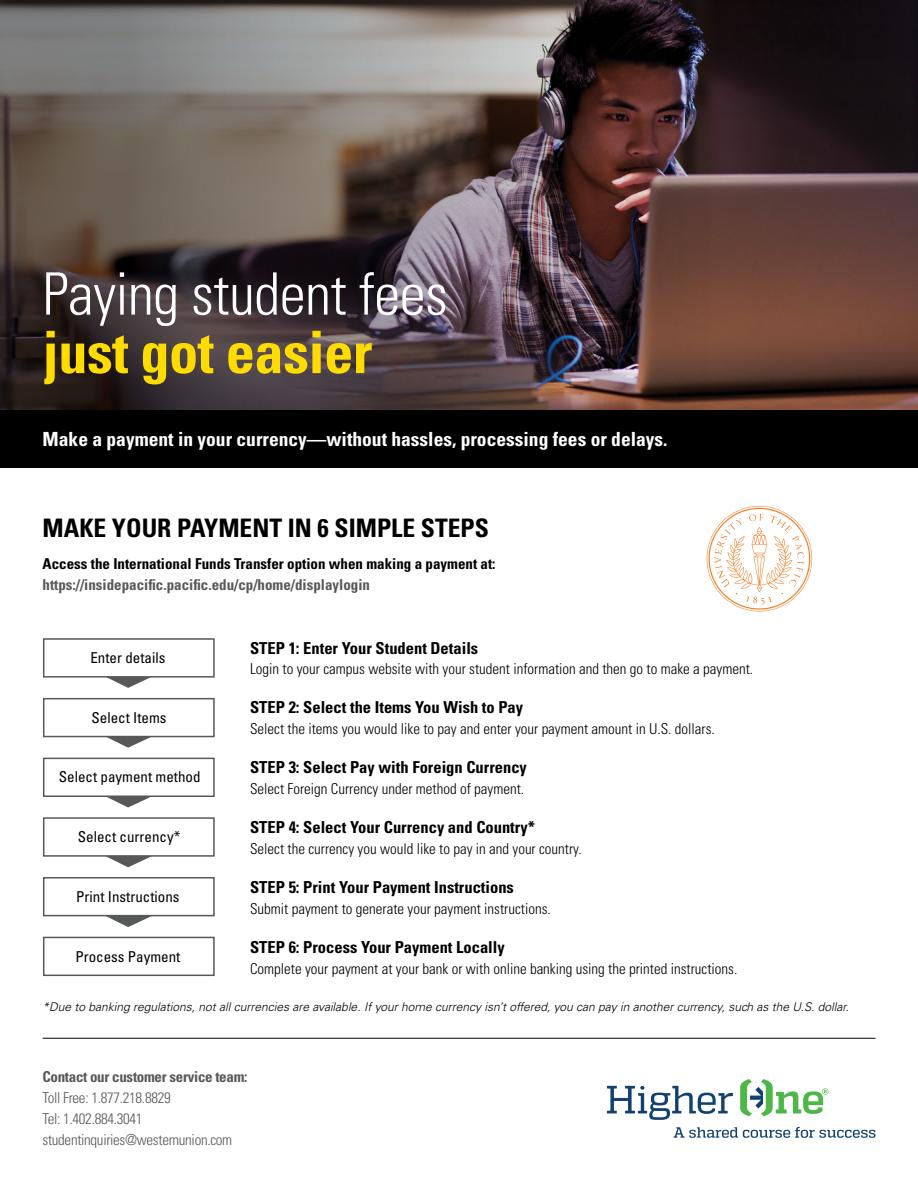
<style>
.page{position:relative;width:918px;height:1188px;background:#fff}
.page>*{position:absolute;margin:0;border:0;box-sizing:border-box;transform-origin:0 0}
.t1{font:300 condensed 58.5px "Univers LT Std";letter-spacing:-.01em;color:#fff}
.t2{font:700 condensed 58.5px "Univers LT Std";letter-spacing:-.01em;color:#ffdc01}
.t3{font:700 condensed 25.5px "Univers LT Std";color:#000001}
.t4{font:700 condensed 19.5px "Univers LT Std";color:#fff}
.t5{font:700 condensed 16.5px "Univers LT Std";color:#000001}
.t6{font:300 condensed 15px "Univers LT Std";color:#000001}
.t7{font:condensed 15px "Univers LT Std";color:#000001}
.t8{font:300 condensed 15px/21px "Univers LT Std";letter-spacing:-.02em;color:#57585a}
.t9{font:700 condensed 15px "Univers LT Std";color:#000001}
.t10{font:700 condensed 15px "Univers LT Std";color:#57585a}
.t11{font:700 condensed 15px "Univers LT Std";letter-spacing:-.02em;color:#57585a}
.t12{font:italic 300 12px "Univers LT Std";color:#000001}
</style>
<div class="page">
<svg style="left:107px;top:857px;width:43px;height:10px"></svg>
<svg style="left:102px;top:916px;width:54px;height:11px"></svg>
<svg style="left:108px;top:678px;width:41px;height:10px"></svg>
<svg style="left:107px;top:797px;width:44px;height:11px"></svg>
<svg style="left:102px;top:737px;width:54px;height:11px"></svg>
<div style="left:43px;top:638px;width:172px;height:40px;background:#fff;border:2px solid #57585a"></div>
<div style="left:43px;top:698px;width:172px;height:39px;background:#fff;border:2px solid #57585a"></div>
<div style="left:43px;top:758px;width:172px;height:39px;background:#fff;border:2px solid #57585a"></div>
<div style="left:43px;top:817px;width:172px;height:40px;background:#fff;border:2px solid #57585a"></div>
<div style="left:43px;top:937px;width:172px;height:39px;background:#fff;border:2px solid #57585a"></div>
<div style="left:43px;top:877px;width:172px;height:39px;background:#fff;border:2px solid #57585a"></div>
<img style="left:710px;top:0;width:208px;height:410px">
<img style="left:0;top:0;width:710px;height:410px">
<div style="left:0;top:410px;width:918px;height:57px;background:#000001"></div>
<hr style="left:43px;top:1038px;width:832px;height:1px;background:#000001">
<svg style="left:707px;top:506px;width:105px;height:105px"></svg>
<svg style="left:673px;top:1127px;width:202px;height:11px"></svg>
<svg style="left:607px;top:1079px;width:221px;height:41px"></svg>
<h1 class="t1" style="left:43px;top:259px;width:407px">Paying student fees</h1>
<h1 class="t2" style="left:43px;top:316px;width:331px">just got easier</h1>
<h3 class="t4" style="left:43px;top:427px;width:626px">Make a payment in your currency—without hassles, processing fees or delays.</h3>
<h2 class="t3" style="left:43px;top:512px;width:448px">MAKE YOUR PAYMENT IN 6 SIMPLE STEPS</h2>
<p class="t9" style="left:43px;top:555px;width:454px">Access the International Funds Transfer option when making a payment at:</p>
<p class="t10" style="left:43px;top:576px;width:329px">https://insidepacific.pacific.edu/cp/home/displaylogin</p>
<p class="t7" style="left:90px;top:648px;width:76px">Enter details</p>
<p class="t7" style="left:92px;top:708px;width:76px">Select Items</p>
<p class="t7" style="left:59px;top:767px;width:143px">Select payment method</p>
<p class="t7" style="left:78px;top:827px;width:104px">Select currency*</p>
<p class="t7" style="left:76px;top:887px;width:105px">Print Instructions</p>
<p class="t7" style="left:75px;top:947px;width:106px">Process Payment</p>
<p class="t5" style="left:250px;top:638px;width:230px">STEP 1: Enter Your Student Details</p>
<p class="t6" style="left:250px;top:660px;width:505px">Login to your campus website with your student information and then go to make a payment.</p>
<p class="t5" style="left:250px;top:698px;width:275px">STEP 2: Select the Items You Wish to Pay</p>
<p class="t6" style="left:250px;top:720px;width:466px">Select the items you would like to pay and enter your payment amount in U.S. dollars.</p>
<p class="t5" style="left:250px;top:757px;width:278px">STEP 3: Select Pay with Foreign Currency</p>
<p class="t6" style="left:250px;top:780px;width:276px">Select Foreign Currency under method of payment.</p>
<p class="t5" style="left:250px;top:817px;width:286px">STEP 4: Select Your Currency and Country*</p>
<p class="t6" style="left:250px;top:840px;width:333px">Select the currency you would like to pay in and your country.</p>
<p class="t5" style="left:250px;top:877px;width:265px">STEP 5: Print Your Payment Instructions</p>
<p class="t6" style="left:250px;top:899px;width:302px">Submit payment to generate your payment instructions.</p>
<p class="t5" style="left:250px;top:937px;width:256px">STEP 6: Process Your Payment Locally</p>
<p class="t6" style="left:250px;top:959px;width:489px">Complete your payment at your bank or with online banking using the printed instructions.</p>
<p class="t12" style="left:43px;top:1000px;width:808px">*Due to banking regulations, not all currencies are available. If your home currency isn’t offered, you can pay in another currency, such as the U.S. dollar.</p>
<p class="t11" style="left:43px;top:1068px;width:207px">Contact our customer service team:</p>
<p class="t8" style="left:43px;top:1088px;width:191px">Toll Free: 1.877.218.8829<br>Tel: 1.402.884.3041 studentinquiries@westernunion.com</p>
</div>
